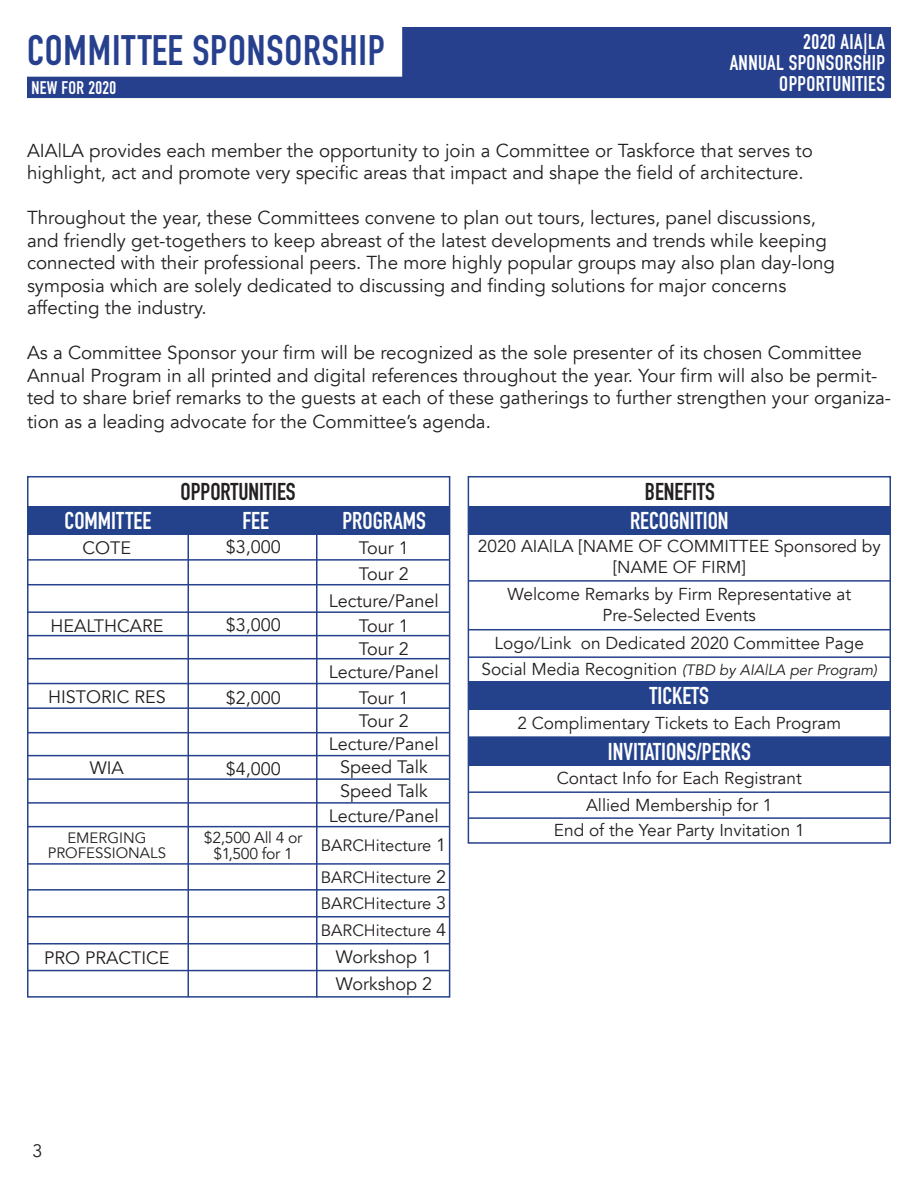
<style>
.page{position:relative;width:918px;height:1188px;background:#fff}
.page>*{position:absolute;margin:0;border:0;box-sizing:border-box;transform-origin:0 0}
.t1{font:700 42px "DIN Condensed";letter-spacing:.02em;color:#27408e}
.t2{font:700 24px "DIN Condensed";color:#fff}
.t3{font:700 24px "DIN Condensed";color:#231f20}
.t4{font:700 21px "DIN Condensed";letter-spacing:.02em;color:#fff}
.t5{font:18.75px/22.8px "Avenir";color:#231f20}
.t6{font:18px "Avenir";color:#231f20}
.t7{font:700 18px "DIN Condensed";letter-spacing:.02em;color:#fff}
.t8{font:17.25px "Avenir";color:#231f20}
.t9{font:16.5px "Avenir";color:#231f20}
.t10{font:15.75px "Avenir";letter-spacing:-.02em;color:#231f20}
.t11{font:italic 15px "Avenir";color:#231f20}
.t12{font:15px "Avenir";color:#231f20}
.s1{font-style:normal;font-size:17.25px}
.s2{font-size:18px}
</style>
<div class="page">
<svg style="left:27px;top:27px;width:864px;height:71px;fill:#27408e"></svg>
<div style="left:27px;top:476px;width:423px;height:522px;border:2px solid #26428e"></div>
<div style="left:468px;top:476px;width:423px;height:368px;border:2px solid #26428e"></div>
<div style="left:27px;top:506px;width:422px;height:29px;background:#24428c"></div>
<div style="left:469px;top:506px;width:421px;height:29px;background:#24428c"></div>
<div style="left:469px;top:681px;width:421px;height:29px;background:#24428c"></div>
<div style="left:469px;top:737px;width:421px;height:28px;background:#24428c"></div>
<hr style="left:188px;top:534px;width:1px;height:463px;background:#26428e">
<hr style="left:316px;top:534px;width:2px;height:464px;background:#26428e">
<hr style="left:27px;top:559px;width:422px;height:2px;background:#26428e">
<hr style="left:468px;top:580px;width:423px;height:2px;background:#26428e">
<hr style="left:27px;top:635px;width:422px;height:1px;background:#26428e">
<hr style="left:468px;top:681px;width:423px;height:2px;background:#26428e">
<hr style="left:27px;top:707px;width:422px;height:2px;background:#26428e">
<hr style="left:27px;top:778px;width:422px;height:2px;background:#26428e">
<hr style="left:27px;top:943px;width:422px;height:2px;background:#26428e">
<hr style="left:27px;top:863px;width:422px;height:2px;background:#26428e">
<hr style="left:27px;top:611px;width:422px;height:2px;background:#26428e">
<hr style="left:468px;top:656px;width:423px;height:2px;background:#26428e">
<hr style="left:468px;top:817px;width:423px;height:2px;background:#26428e">
<hr style="left:468px;top:791px;width:423px;height:2px;background:#26428e">
<hr style="left:468px;top:736px;width:423px;height:2px;background:#26428e">
<hr style="left:27px;top:683px;width:422px;height:1px;background:#26428e">
<hr style="left:27px;top:755px;width:422px;height:1px;background:#26428e">
<hr style="left:27px;top:916px;width:422px;height:2px;background:#26428e">
<hr style="left:27px;top:826px;width:422px;height:1px;background:#26428e">
<hr style="left:27px;top:584px;width:422px;height:1px;background:#26428e">
<hr style="left:468px;top:629px;width:423px;height:1px;background:#26428e">
<hr style="left:27px;top:658px;width:422px;height:1px;background:#26428e">
<hr style="left:27px;top:732px;width:422px;height:1px;background:#26428e">
<hr style="left:27px;top:889px;width:422px;height:2px;background:#26428e">
<hr style="left:27px;top:802px;width:422px;height:2px;background:#26428e">
<hr style="left:27px;top:970px;width:422px;height:1px;background:#26428e">
<p class="t1" style="left:27px;top:22px;width:359px">COMMITTEE SPONSORSHIP</p>
<p class="t7" style="left:32px;top:75px;width:86px">NEW FOR 2020</p>
<p class="t4" style="left:803px;top:27px;width:83px">2020 AIA|LA</p>
<p class="t4" style="left:730px;top:48px;width:157px">ANNUAL SPONSORSHIP</p>
<p class="t4" style="left:779px;top:69px;width:107px">OPPORTUNITIES</p>
<p class="t5" style="left:27px;top:139px;width:787px">AIA|LA provides each member the opportunity to join a Committee or Taskforce that serves to</p>
<p class="t5" style="left:27px;top:162px;width:778px">highlight, act and promote very specific areas that impact and shape the field of architecture.</p>
<p class="t5" style="left:27px;top:207px;width:790px">Throughout the year, these Committees convene to plan out tours, lectures, panel discussions,</p>
<p class="t5" style="left:27px;top:229px;width:801px">and friendly get-togethers to keep abreast of the latest developments and trends while keeping</p>
<p class="t5" style="left:27px;top:252px;width:810px">connected with their professional peers. The more highly popular groups may also plan day-long</p>
<p class="t5" style="left:27px;top:274px;width:761px">symposia which are solely dedicated to discussing and finding solutions for major concerns</p>
<p class="t5" style="left:27px;top:297px;width:181px">affecting the industry.</p>
<p class="t5" style="left:27px;top:342px;width:866px">As a Committee Sponsor your firm will be recognized as the sole presenter of its chosen Committee Annual Program in all printed and digital references throughout the year. Your firm will also be permit&shy;ted to share brief remarks to the guests at each of these gatherings to further strengthen your organiza&shy;tion as a leading advocate for the Committee’s agenda.</p>
<p class="t3" style="left:181px;top:476px;width:117px">OPPORTUNITIES</p>
<p class="t3" style="left:645px;top:476px;width:72px">BENEFITS</p>
<p class="t2" style="left:65px;top:505px;width:88px">COMMITTEE</p>
<p class="t2" style="left:242px;top:505px;width:28px">FEE</p>
<p class="t2" style="left:343px;top:505px;width:85px">PROGRAMS</p>
<p class="t2" style="left:630px;top:505px;width:100px">RECOGNITION</p>
<p class="t6" style="left:83px;top:538px;width:50px">COTE</p>
<p class="t8" style="left:478px;top:536px;width:404px">2020 AIA|LA [NAME OF COMMITTEE Sponsored by</p>
<p class="t8" style="left:613px;top:557px;width:135px">[NAME OF FIRM]</p>
<p class="t8" style="left:507px;top:584px;width:345px">Welcome Remarks by Firm Representative at</p>
<p class="t8" style="left:603px;top:605px;width:155px">Pre-Selected Events</p>
<p class="t8" style="left:495px;top:633px;width:371px">Logo/Link on Dedicated 2020 Committee Page</p>
<p class="t6" style="left:226px;top:536px;width:57px">$3,000</p>
<p class="t6" style="left:359px;top:538px;width:52px">Tour 1</p>
<p class="t6" style="left:359px;top:563px;width:52px">Tour 2</p>
<p class="t6" style="left:329px;top:590px;width:111px">Lecture/Panel</p>
<p class="t6" style="left:226px;top:614px;width:57px">$3,000</p>
<p class="t6" style="left:50px;top:615px;width:115px">HEALTHCARE</p>
<p class="t6" style="left:359px;top:615px;width:52px">Tour 1</p>
<p class="t6" style="left:359px;top:638px;width:52px">Tour 2</p>
<p class="t6" style="left:329px;top:661px;width:111px">Lecture/Panel</p>
<p class="t11" style="left:481px;top:661px;width:397px"><span class="s1">Social Media Recognition</span> (TBD by AIA|LA per Program)</p>
<p class="t6" style="left:48px;top:686px;width:119px">HISTORIC RES</p>
<p class="t6" style="left:226px;top:687px;width:57px">$2,000</p>
<p class="t6" style="left:359px;top:687px;width:52px">Tour 1</p>
<p class="t6" style="left:359px;top:710px;width:52px">Tour 2</p>
<p class="t6" style="left:329px;top:734px;width:111px">Lecture/Panel</p>
<p class="t6" style="left:90px;top:757px;width:36px">WIA</p>
<p class="t6" style="left:226px;top:758px;width:57px">$4,000</p>
<p class="t6" style="left:340px;top:756px;width:89px">Speed Talk</p>
<p class="t6" style="left:340px;top:780px;width:89px">Speed Talk</p>
<p class="t6" style="left:329px;top:805px;width:111px">Lecture/Panel</p>
<p class="t12" style="left:67px;top:828px;width:81px">EMERGING</p>
<p class="t12" style="left:48px;top:843px;width:120px">PROFESSIONALS</p>
<p class="t10" style="left:204px;top:828px;width:100px">$2,500 All 4 or</p>
<p class="t10" style="left:213px;top:844px;width:81px">$1,500 for 1</p>
<p class="t9" style="left:321px;top:836px;width:127px">BARCHitecture <span class="s2">1</span></p>
<p class="t2" style="left:650px;top:680px;width:61px">TICKETS</p>
<p class="t2" style="left:608px;top:736px;width:144px">INVITATIONS/PERKS</p>
<p class="t8" style="left:517px;top:712px;width:325px">2 Complimentary Tickets to Each Program</p>
<p class="t8" style="left:557px;top:768px;width:247px">Contact Info for Each Registrant</p>
<p class="t8" style="left:586px;top:795px;width:188px">Allied Membership for 1</p>
<p class="t8" style="left:554px;top:820px;width:252px">End of the Year Party Invitation 1</p>
<p class="t9" style="left:321px;top:868px;width:127px">BARCHitecture <span class="s2">2</span></p>
<p class="t9" style="left:321px;top:894px;width:127px">BARCHitecture <span class="s2">3</span></p>
<p class="t6" style="left:44px;top:947px;width:127px">PRO PRACTICE</p>
<p class="t9" style="left:321px;top:921px;width:127px">BARCHitecture <span class="s2">4</span></p>
<p class="t6" style="left:336px;top:946px;width:98px">Workshop 1</p>
<p class="t6" style="left:336px;top:973px;width:98px">Workshop 2</p>
<p class="t6" style="left:33px;top:1140px;width:12px">3</p>
</div>
